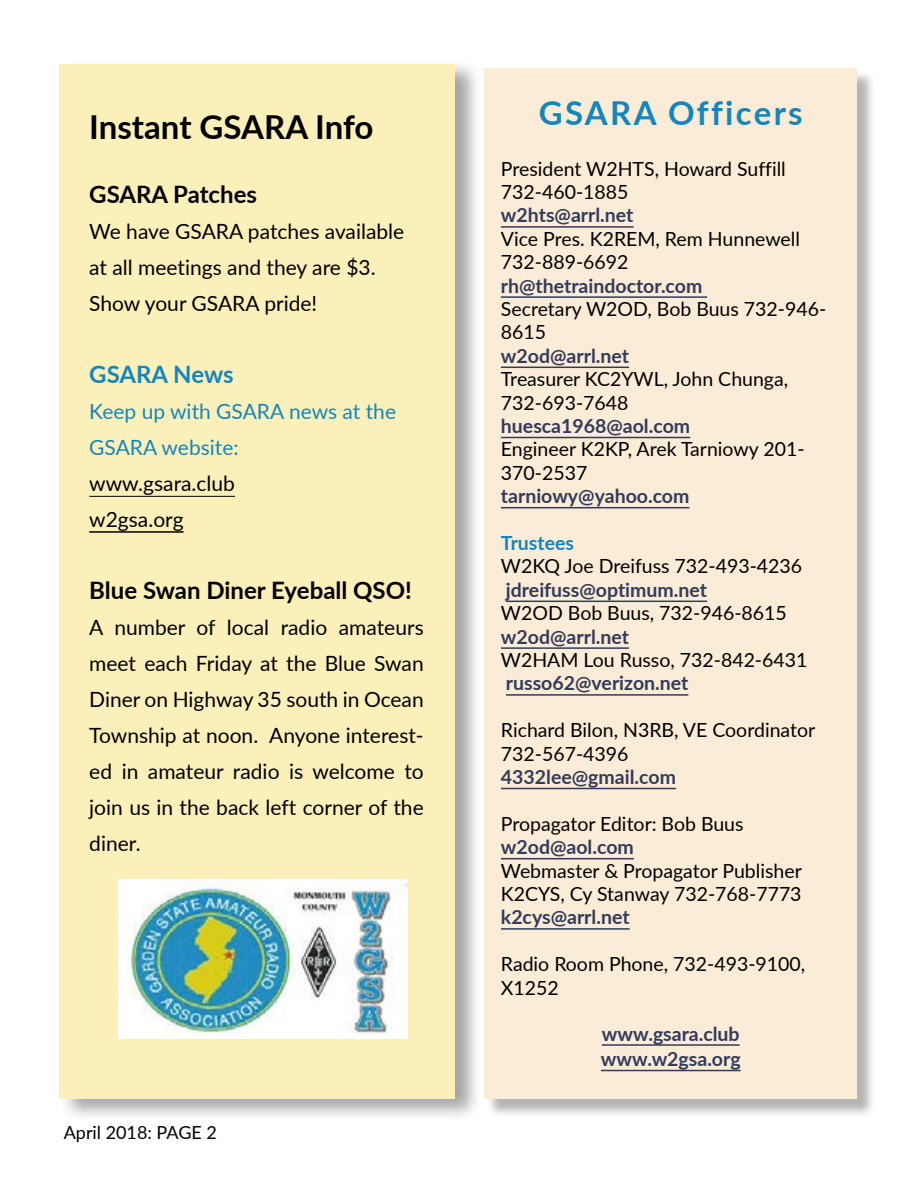
<style>
.page{position:relative;width:918px;height:1188px;background:#fff}
.page>*{position:absolute;margin:0;border:0;box-sizing:border-box;transform-origin:0 0}
.t1{font:700 33px "Lato";color:#000}
.t2{font:700 33px "Lato";letter-spacing:.07em;color:#1486be}
.t3{font:700 24px "Lato";color:#000}
.t4{font:700 24px "Lato";letter-spacing:-.005em;color:#1486be}
.t5{font:21px/36px "Lato";color:#000}
.t6{font:21px/36px "Lato";color:#1486be}
.t7{font:19.5px/23.4px "Lato";color:#000}
.t8{font:700 19.5px/25.5px "Lato";color:#323b5b}
.t9{font:700 19.5px "Lato";color:#1486be}
.t10{font:18px "Lato";color:#000}
</style>
<div class="page">
<div style="left:487px;top:71px;width:388px;height:1047px;background:#000;opacity:.3"></div>
<div style="left:484px;top:68px;width:373px;height:1031px;background:#faecd6"></div>
<hr style="left:501px;top:226px;width:133px;height:2px;background:#323b5b">
<hr style="left:501px;top:296px;width:206px;height:2px;background:#323b5b">
<hr style="left:501px;top:367px;width:128px;height:1px;background:#323b5b">
<hr style="left:501px;top:437px;width:189px;height:1px;background:#323b5b">
<hr style="left:501px;top:507px;width:188px;height:1px;background:#323b5b">
<hr style="left:506px;top:601px;width:201px;height:1px;background:#323b5b">
<hr style="left:501px;top:647px;width:128px;height:2px;background:#323b5b">
<hr style="left:506px;top:694px;width:182px;height:2px;background:#323b5b">
<hr style="left:501px;top:788px;width:175px;height:1px;background:#323b5b">
<hr style="left:501px;top:858px;width:133px;height:1px;background:#323b5b">
<hr style="left:501px;top:928px;width:129px;height:2px;background:#323b5b">
<hr style="left:602px;top:1044px;width:138px;height:2px;background:#323b5b">
<hr style="left:601px;top:1070px;width:140px;height:1px;background:#323b5b">
<div style="left:59px;top:59px;width:423px;height:1064px;background:#000;opacity:.36"></div>
<div style="left:60px;top:64px;width:395px;height:1035px;background:#fbf0b9"></div>
<hr style="left:89px;top:496px;width:146px;height:1px;background:#000">
<hr style="left:89px;top:531px;width:95px;height:2px;background:#000">
<img style="left:119px;top:879px;width:289px;height:160px">
<h1 class="t1" style="left:89px;top:103px;width:286px">Instant GSARA Info</h1>
<p class="t3" style="left:89px;top:177px;width:169px">GSARA Patches</p>
<p class="t5" style="left:89px;top:213px;width:317px">We have GSARA patches available at all meetings and they are $3.<br>Show your GSARA pride!</p>
<p class="t4" style="left:89px;top:357px;width:146px">GSARA News</p>
<p class="t6" style="left:89px;top:393px;width:308px">Keep up with GSARA news at the<br>GSARA website:</p>
<p class="t5" style="left:89px;top:465px;width:147px">www.gsara.club w2gsa.org</p>
<p class="t3" style="left:89px;top:573px;width:324px">Blue Swan Diner Eyeball QSO!</p>
<p class="t5" style="left:89px;top:609px;width:336px;text-align:justify">A number of local radio amateurs meet each Friday at the Blue Swan Diner on Highway 35 south in Ocean Township at noon. Anyone interest&shy;ed in amateur radio is welcome to join us in the back left corner of the diner.</p>
<p class="t10" style="left:64px;top:1119px;width:155px">April 2018: PAGE 2</p>
<h1 class="t2" style="left:539px;top:88px;width:266px">GSARA Officers</h1>
<p class="t7" style="left:501px;top:156px;width:286px">President W2HTS, Howard Suffill<br>732-460-1885</p>
<p class="t8" style="left:501px;top:202px;width:134px">w2hts@arrl.net</p>
<p class="t7" style="left:501px;top:226px;width:301px">Vice Pres. K2REM, Rem Hunnewell<br>732-889-6692</p>
<p class="t8" style="left:501px;top:272px;width:203px">rh@thetraindoctor.com</p>
<p class="t7" style="left:501px;top:296px;width:327px">Secretary W2OD, Bob Buus 732-946-<br>8615</p>
<p class="t8" style="left:501px;top:342px;width:130px">w2od@arrl.net</p>
<p class="t7" style="left:501px;top:367px;width:289px">Treasurer KC2YWL, John Chunga,<br>732-693-7648</p>
<p class="t8" style="left:501px;top:412px;width:191px">huesca1968@aol.com</p>
<p class="t7" style="left:501px;top:437px;width:305px">Engineer K2KP, Arek Tarniowy 201-<br>370-2537</p>
<p class="t8" style="left:501px;top:483px;width:190px">tarniowy@yahoo.com</p>
<p class="t9" style="left:501px;top:529px;width:75px">Trustees</p>
<p class="t7" style="left:501px;top:554px;width:303px">W2KQ Joe Dreifuss 732-493-4236</p>
<p class="t8" style="left:506px;top:576px;width:203px">jdreifuss@optimum.net</p>
<p class="t7" style="left:501px;top:601px;width:287px">W2OD Bob Buus, 732-946-8615</p>
<p class="t8" style="left:501px;top:623px;width:130px">w2od@arrl.net</p>
<p class="t7" style="left:501px;top:647px;width:308px">W2HAM Lou Russo, 732-842-6431</p>
<p class="t8" style="left:506px;top:670px;width:184px">russo62@verizon.net</p>
<p class="t7" style="left:501px;top:718px;width:316px">Richard Bilon, N3RB, VE Coordinator<br>732-567-4396</p>
<p class="t8" style="left:501px;top:763px;width:177px">4332lee@gmail.com</p>
<p class="t7" style="left:501px;top:811px;width:244px">Propagator Editor: Bob Buus</p>
<p class="t8" style="left:501px;top:834px;width:134px">w2od@aol.com</p>
<p class="t7" style="left:501px;top:858px;width:302px">Webmaster &amp; Propagator Publisher<br>K2CYS, Cy Stanway 732-768-7773</p>
<p class="t8" style="left:501px;top:904px;width:130px">k2cys@arrl.net</p>
<p class="t7" style="left:501px;top:952px;width:306px">Radio Room Phone, 732-493-9100,<br>X1252</p>
<p class="t8" style="left:601px;top:1020px;width:141px">www.gsara.club www.w2gsa.org</p>
</div>
